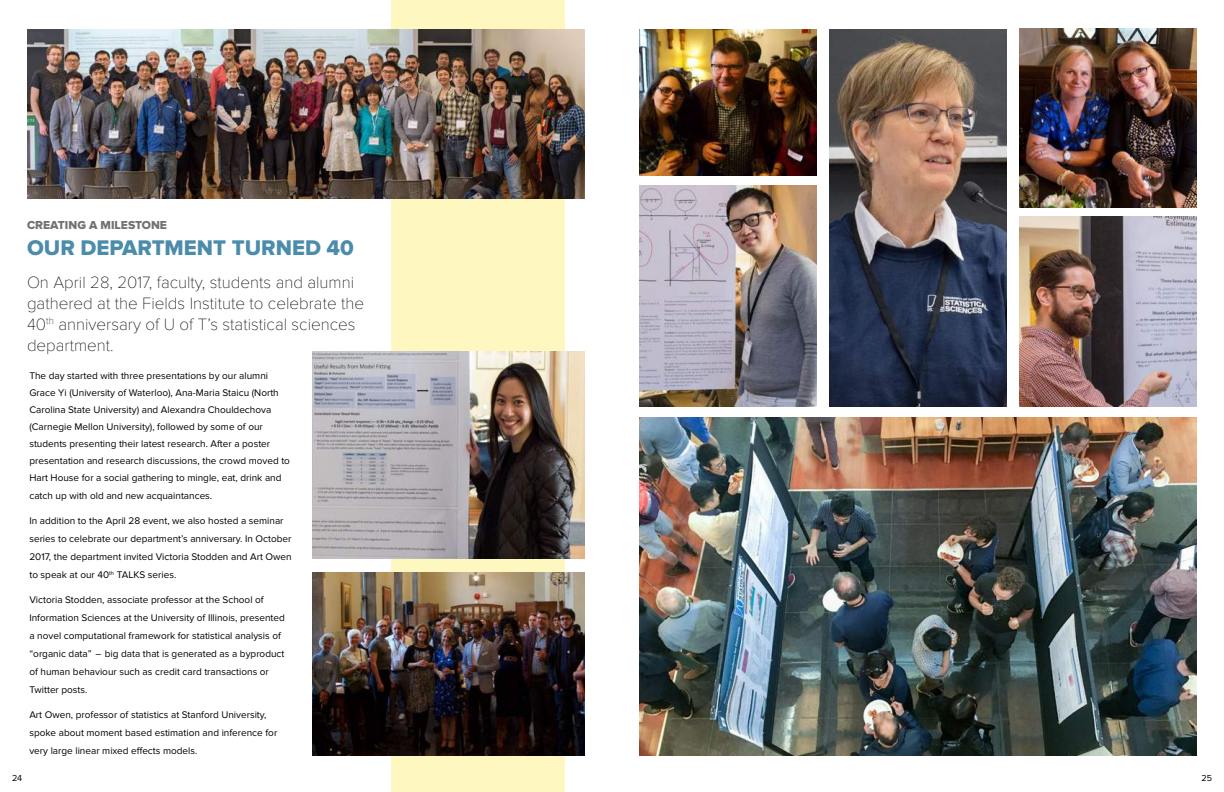
<style>
.page{position:relative;width:1224px;height:792px;background:#fff}
.page>*{position:absolute;margin:0;border:0;box-sizing:border-box;transform-origin:0 0}
.t1{font:22px "Proxima Nova Extrabld";color:#4c8cab}
.t2{font:100 17px/21px "Proxima Nova T";color:#000}
.t3{font:12px "Proxima Nova Extrabld";color:#6f7376}
.t4{font:10px/18px "Proxima Nova";color:#000}
.t5{font:9px "Proxima Nova";color:#000}
</style>
<div class="page">
<div style="left:392px;top:0;width:173px;height:792px;background:#fef8c0"></div>
<img style="left:27px;top:29px;width:558px;height:170px">
<img style="left:312px;top:352px;width:273px;height:206px">
<img style="left:312px;top:572px;width:273px;height:183px">
<img style="left:639px;top:418px;width:558px;height:337px">
<img style="left:639px;top:29px;width:178px;height:147px">
<img style="left:639px;top:186px;width:178px;height:221px">
<img style="left:829px;top:29px;width:178px;height:378px">
<img style="left:1019px;top:217px;width:178px;height:189px">
<img style="left:1019px;top:29px;width:178px;height:178px">
<p class="t3" style="left:27px;top:218px;width:142px">CREATING A MILESTONE</p>
<h1 class="t1" style="left:27px;top:235px;width:328px">OUR DEPARTMENT TURNED 40</h1>
<h2 class="t2" style="left:27px;top:272px;width:339px">On April 28, 2017, faculty, students and alumni gathered at the Fields Institute to celebrate the 40<sup>th</sup> anniversary of U of T’s statistical sciences department.</h2>
<p class="t4" style="left:29px;top:368px;width:262px;line-height:17px">The day started with three presentations by our alumni Grace Yi (University of Waterloo), Ana-Maria Staicu (North Carolina State University) and Alexandra Chouldechova (Carnegie Mellon University), followed by some of our students presenting their latest research. After a poster presentation and research discussions, the crowd moved to Hart House for a social gathering to mingle, eat, drink and</p>
<p class="t4" style="left:29px;top:487px;width:184px">catch up with old and new acquaintances.</p>
<p class="t4" style="left:29px;top:512px;width:264px">In addition to the April 28 event, we also hosted a seminar series to celebrate our department’s anniversary. In October 2017, the department invited Victoria Stodden and Art Owen to speak at our 40<sup>th</sup> TALKS series.</p>
<p class="t4" style="left:29px;top:591px;width:257px">Victoria Stodden, associate professor at the School of Information Sciences at the University of Illinois, presented a novel computational framework for statistical analysis of “organic data” – big data that is generated as a byproduct of human behaviour such as credit card transactions or Twitter posts.</p>
<p class="t4" style="left:29px;top:706px;width:249px">Art Owen, professor of statistics at Stanford University, spoke about moment based estimation and inference for very large linear mixed effects models.</p>
<p class="t5" style="left:12px;top:773px;width:12px">24</p>
<p class="t5" style="left:1201px;top:773px;width:12px">25</p>
</div>
